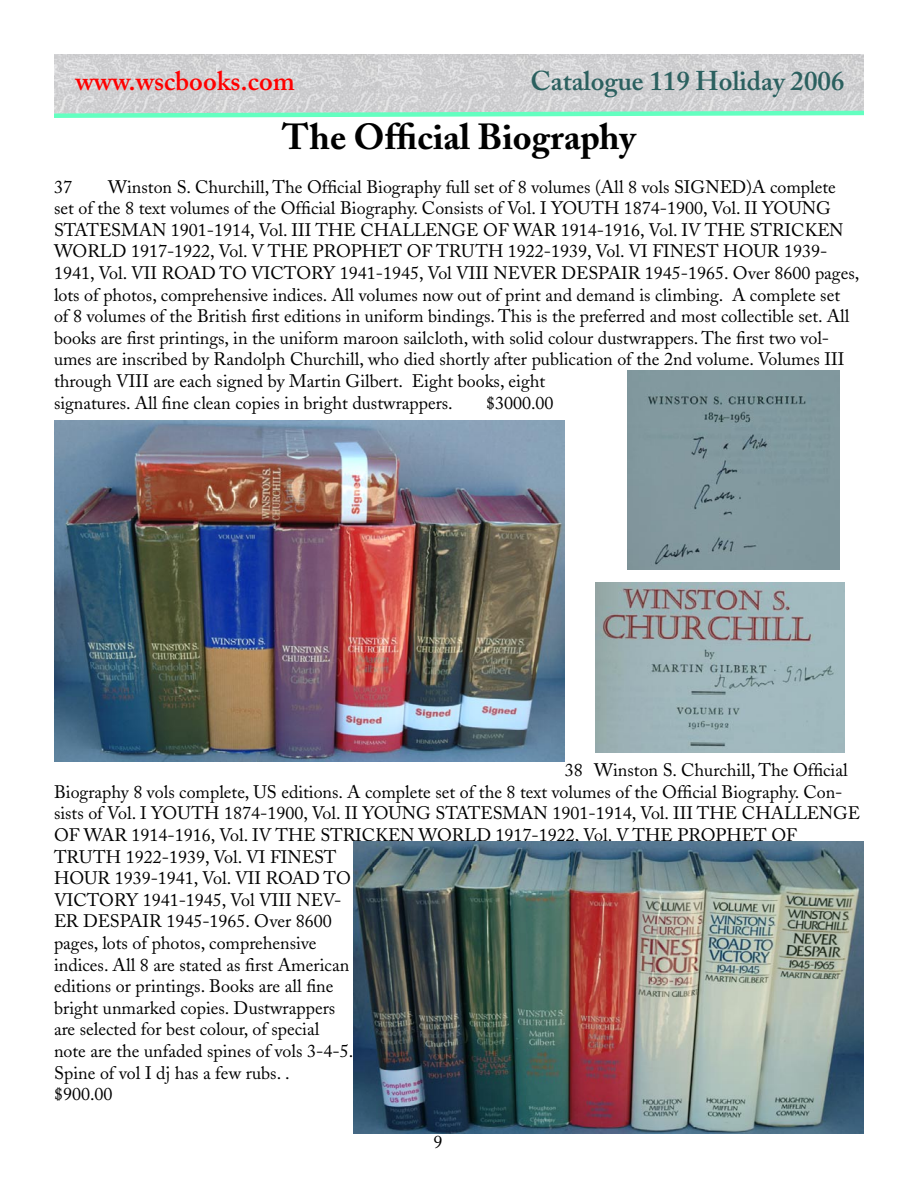
<style>
.page{position:relative;width:918px;height:1188px;background:#fff}
.page>*{position:absolute;margin:0;border:0;box-sizing:border-box;transform-origin:0 0}
.t1{font:700 36px "Adobe Caslon";color:#000}
.t2{font:600 27px "Adobe Caslon";color:#2b605f}
.t3{font:600 27px "Adobe Caslon";color:#f00}
.t4{font:18px/21.6px "Adobe Caslon";color:#000}
</style>
<div class="page">
<img style="left:54px;top:54px;width:810px;height:54px">
<svg style="left:54px;top:108px;width:810px;height:10px;background:#a5ecd0"></svg>
<img style="left:354px;top:842px;width:510px;height:292px">
<img style="left:54px;top:420px;width:510px;height:342px">
<div style="left:627px;top:370px;width:213px;height:200px;background:#82989f"></div>
<img style="left:596px;top:582px;width:248px;height:170px">
<h2 class="t3" style="left:76px;top:64px;width:221px">www.wscbooks.com</h2>
<h2 class="t2" style="left:531px;top:64px;width:316px">Catalogue 119 Holiday 2006</h2>
<p class="t1" style="left:282px;top:115px;width:355px">The Official Biography</p>
<p class="t4" style="left:54px;top:176px;width:807px;text-indent:54px">Winston S. Churchill, The Official Biography full set of 8 volumes (All 8 vols SIGNED)A complete set of the 8 text volumes of the Official Biography. Consists of Vol. I YOUTH 1874-1900, Vol. II YOUNG STATESMAN 1901-1914, Vol. III THE CHALLENGE OF WAR 1914-1916, Vol. IV THE STRICKEN WORLD 1917-1922, Vol. V THE PROPHET OF TRUTH 1922-1939, Vol. VI FINEST HOUR 1939- 1941, Vol. VII ROAD TO VICTORY 1941-1945, Vol VIII NEVER DESPAIR 1945-1965. Over 8600 pages, lots of photos, comprehensive indices. All volumes now out of print and demand is climbing. A complete set<br>of 8 volumes of the British first editions in uniform bindings. This is the preferred and most collectible set. All books are first printings, in the uniform maroon sailcloth, with solid colour dustwrappers. The first two vol&shy;umes are inscribed by Randolph Churchill, who died shortly after publication of the 2nd volume. Volumes III through VIII are each signed by Martin Gilbert. Eight books, eight<br>signatures. All fine clean copies in bright dustwrappers.</p>
<p class="t4" style="left:54px;top:176px;width:19px">37</p>
<p class="t4" style="left:486px;top:392px;width:69px">$3000.00</p>
<p class="t4" style="left:54px;top:759px;width:808px;text-indent:511px">38 Winston S. Churchill, The Official Biography 8 vols complete, US editions. A complete set of the 8 text volumes of the Official Biography. Con&shy;sists of Vol. I YOUTH 1874-1900, Vol. II YOUNG STATESMAN 1901-1914, Vol. III THE CHALLENGE OF WAR 1914-1916, Vol. IV THE STRICKEN WORLD 1917-1922, Vol. V THE PROPHET OF TRUTH 1922-1939, Vol. VI FINEST<br>HOUR 1939-1941, Vol. VII ROAD TO<br>VICTORY 1941-1945, Vol VIII NEV-<br>ER DESPAIR 1945-1965. Over 8600<br>pages, lots of photos, comprehensive<br>indices. All 8 are stated as first American<br>editions or printings. Books are all fine<br>bright unmarked copies. Dustwrappers<br>are selected for best colour, of special<br>note are the unfaded spines of vols 3-4-5.<br>Spine of vol I dj has a few rubs. .<br>$900.00</p>
<p class="t4" style="left:433px;top:1131px;width:10px">9</p>
</div>
